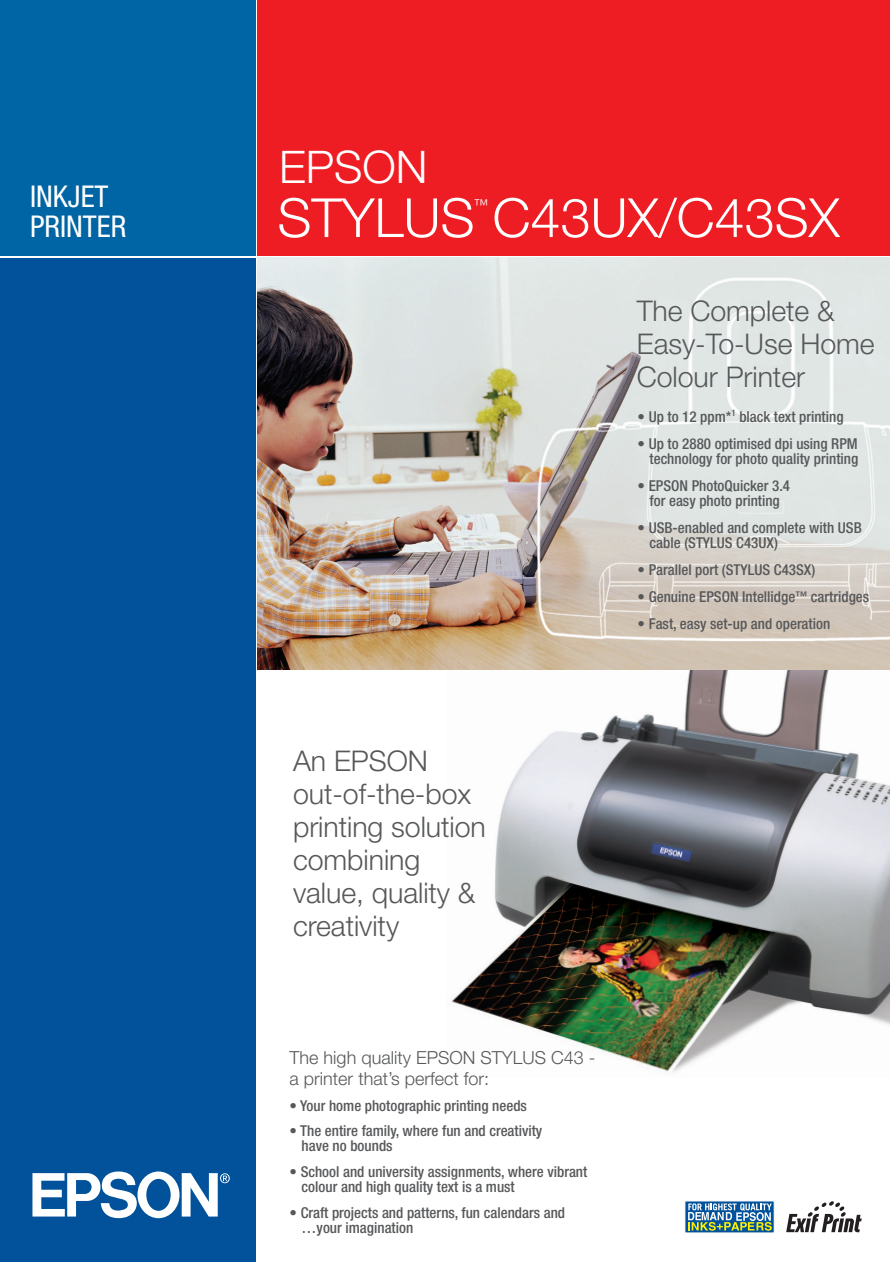
<style>
.page{position:relative;width:890px;height:1262px;background:#fff}
.page>*{position:absolute;margin:0;border:0;box-sizing:border-box;transform-origin:0 0}
.t1{font:300 54px "Helvetica Neue";color:#fff}
.t2{font:300 45px "Helvetica Neue";color:#fff}
.t3{font:condensed 30px/30px "Helvetica Neue";color:#fff}
.t4{font:300 28.5px/33px "Helvetica Neue";color:#57585a}
.t5{font:300 18px/21px "Helvetica Neue";color:#57585a}
.t6{font:500 condensed 15px/15px "Helvetica Neue";color:#57585a}
.t7{font:300 15px "Helvetica Neue";color:#fff}
.s1{font-size:12px}
</style>
<div class="page">
<div style="left:0;top:258px;width:255px;height:1004px;background:#01529a"></div>
<div style="left:0;top:0;width:255px;height:256px;background:#0065a4"></div>
<div style="left:257px;top:0;width:633px;height:256px;background:#ee1d23"></div>
<img style="left:451px;top:670px;width:439px;height:402px">
<img style="left:257px;top:258px;width:633px;height:412px">
<svg style="left:32px;top:1171px;width:198px;height:47px"></svg>
<svg style="left:684px;top:1201px;width:91px;height:32px;background:#6393a3"></svg>
<svg style="left:786px;top:1201px;width:75px;height:31px"></svg>
<h3 class="t3" style="left:30px;top:184px;width:98px">INKJET<br>PRINTER</h3>
<h2 class="t2" style="left:279px;top:151px;width:150px">EPSON</h2>
<h1 class="t1" style="left:277px;top:198px;width:564px">STYLUS C43UX/C43SX</h1>
<p class="t7" style="left:473px;top:199px;width:16px">™</p>
<h3 class="t4" style="left:637px;top:297px;width:239px">The Complete &amp;<br>Easy-To-Use Home<br>Colour Printer</h3>
<p class="t6" style="left:637px;top:410px;width:207px">• Up to 12 ppm*<sup>1</sup> black text printing</p>
<p class="t6" style="left:637px;top:437px;width:222px;text-align:right">• Up to 2880 optimised dpi using RPM technology for photo quality printing</p>
<p class="t6" style="left:637px;top:479px;width:154px;text-align:center">• EPSON PhotoQuicker 3.4 for easy photo printing</p>
<p class="t6" style="left:649px;top:521px;width:214px;text-indent:-12px">• USB-enabled and complete with USB cable (STYLUS C43UX)</p>
<p class="t6" style="left:637px;top:563px;width:179px">• Parallel port (STYLUS C43SX)</p>
<p class="t6" style="left:637px;top:590px;width:233px">• Genuine EPSON Intellidge<span class="s1">™</span> cartridges</p>
<p class="t6" style="left:637px;top:617px;width:194px">• Fast, easy set-up and operation</p>
<h3 class="t4" style="left:293px;top:747px;width:194px">An EPSON out-of-the-box printing solution combining value, quality &amp; creativity</h3>
<p class="t5" style="left:290px;top:1049px;width:307px">The high quality EPSON STYLUS C43 - a printer that’s perfect for:</p>
<p class="t6" style="left:290px;top:1099px;width:239px">• Your home photographic printing needs</p>
<p class="t6" style="left:302px;top:1125px;width:242px;text-indent:-12px">• The entire family, where fun and creativity have no bounds</p>
<p class="t6" style="left:302px;top:1165px;width:287px;text-indent:-12px">• School and university assignments, where vibrant colour and high quality text is a must</p>
<p class="t6" style="left:302px;top:1206px;width:265px;text-indent:-12px">• Craft projects and patterns, fun calendars and …your imagination</p>
</div>
